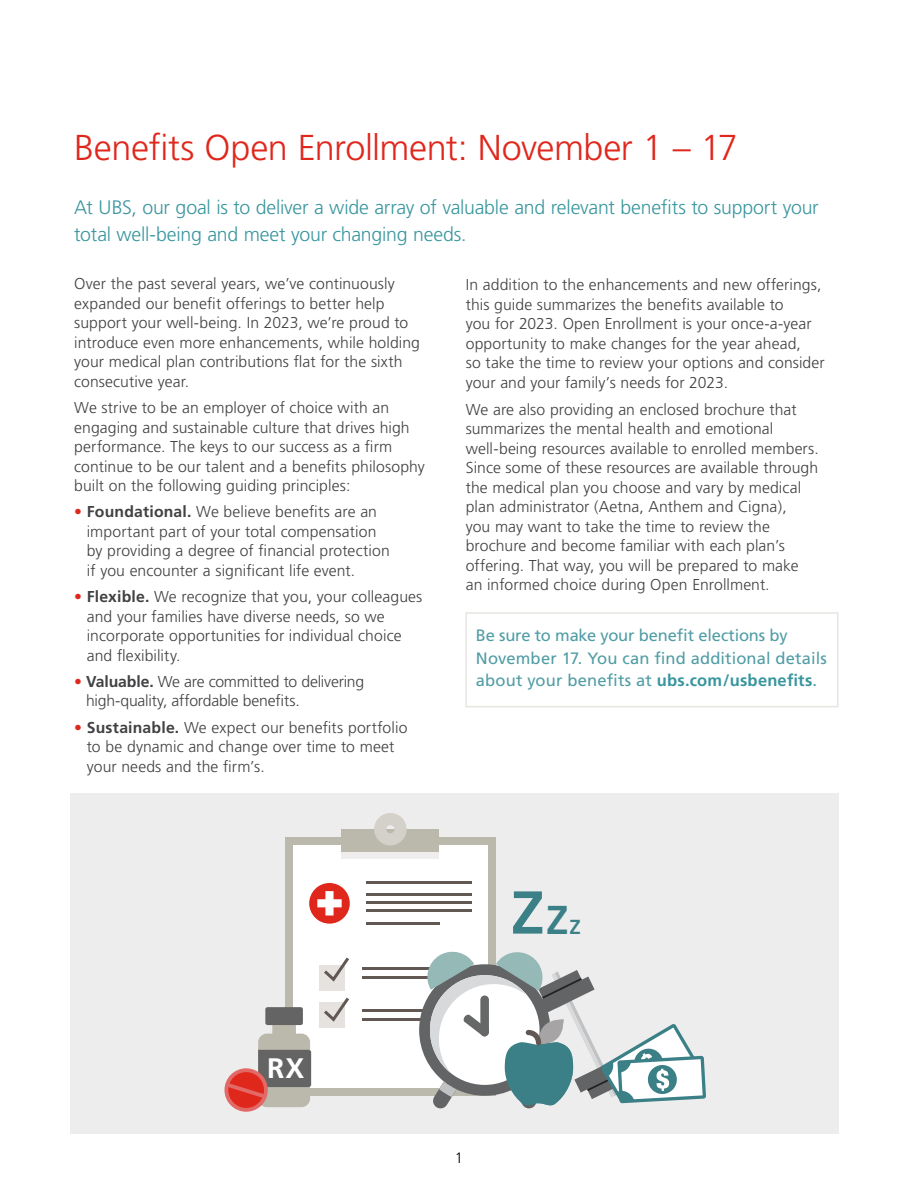
<style>
.page{position:relative;width:918px;height:1188px;background:#fff}
.page>*{position:absolute;margin:0;border:0;box-sizing:border-box;transform-origin:0 0}
.t1{font:700 60.45px "Frutiger";color:#3b8086}
.t2{font:300 36px "Frutiger";letter-spacing:-.015em;color:#df271c}
.t3{font:700 28.2px "Frutiger";color:#fff}
.t4{font:300 19.5px/27px "Frutiger";letter-spacing:-.01em;color:#39969e}
.t5{font:16.5px/22.5px "Frutiger";letter-spacing:.005em;color:#519da5}
.t6{font:300 15.75px/19.5px "Frutiger";letter-spacing:.005em;color:#414042}
.t7{font:300 15.75px/19.5px "Frutiger";letter-spacing:-.015em;color:#414042}
.t8{font:300 15px "Frutiger";color:#000}
.s1{color:#df271c}
.s2{font-weight:700}
.s3{font-weight:700;color:#39969e}
.s4{color:#39969e}
.s5{font-size:40.35px}
.s6{font-size:20.4px}
</style>
<div class="page">
<div style="left:70px;top:794px;width:768px;height:340px;background:#ededee"></div>
<div style="left:285px;top:838px;width:211px;height:258px;background:#bbb8ac"></div>
<div style="left:293px;top:846px;width:195px;height:242px;background:#fff"></div>
<div style="left:342px;top:829px;width:97px;height:25px;background:#bbb8ac"></div>
<div style="left:342px;top:853px;width:97px;height:6px;background:#efeded"></div>
<svg style="left:374px;top:813px;width:33px;height:32px"></svg>
<div style="left:309px;top:883px;width:41px;height:41px;background:#df271c;border-radius:50%"></div>
<svg style="left:317px;top:891px;width:25px;height:25px"></svg>
<hr style="left:366px;top:882px;width:105px;height:2px;background:#625853">
<hr style="left:366px;top:893px;width:105px;height:3px;background:#625853">
<hr style="left:366px;top:902px;width:105px;height:2px;background:#625853">
<hr style="left:366px;top:910px;width:105px;height:2px;background:#625853">
<hr style="left:366px;top:923px;width:73px;height:2px;background:#625853">
<div style="left:319px;top:965px;width:26px;height:26px;background:#e5e2e0"></div>
<div style="left:319px;top:1002px;width:26px;height:26px;background:#e5e2e0"></div>
<hr style="left:362px;top:968px;width:106px;height:2px;background:#625853">
<hr style="left:362px;top:1009px;width:106px;height:2px;background:#625853">
<hr style="left:362px;top:977px;width:106px;height:2px;background:#625853">
<hr style="left:362px;top:1018px;width:106px;height:2px;background:#625853">
<svg style="left:324px;top:957px;width:25px;height:25px"></svg>
<svg style="left:324px;top:997px;width:25px;height:25px"></svg>
<div style="left:265px;top:1007px;width:38px;height:18px;background:#646464;border-radius:2px"></div>
<svg style="left:224px;top:1025px;width:87px;height:87px"></svg>
<svg style="left:419px;top:951px;width:287px;height:157px"></svg>
<div style="left:465px;top:612px;width:373px;height:95px;border:2px solid #e7e5e0"></div>
<p class="t2" style="left:74px;top:128px;width:665px">Benefits Open Enrollment: November 1 – 17</p>
<p class="t4" style="left:74px;top:195px;width:746px">At UBS, our goal is to deliver a wide array of valuable and relevant benefits to support your total well-being and meet your changing needs.</p>
<p class="t6" style="left:74px;top:274px;width:347px">Over the past several years, we’ve continuously expanded our benefit offerings to better help support your well-being. In 2023, we’re proud to introduce even more enhancements, while holding your medical plan contributions flat for the sixth consecutive year.</p>
<p class="t6" style="left:74px;top:398px;width:352px">We strive to be an employer of choice with an engaging and sustainable culture that drives high performance. The keys to our success as a firm continue to be our talent and a benefits philosophy built on the following guiding principles:</p>
<p class="t6" style="left:87px;top:502px;width:305px;text-indent:-13px"><span class="s1">•</span> <span class="s2">Foundational.</span> We believe benefits are an important part of your total compensation by providing a degree of financial protection if you encounter a significant life event.</p>
<p class="t6" style="left:87px;top:587px;width:337px;text-indent:-13px"><span class="s1">•</span> <span class="s2">Flexible.</span> We recognize that you, your colleagues and your families have diverse needs, so we incorporate opportunities for individual choice and flexibility.</p>
<p class="t7" style="left:86px;top:672px;width:279px;text-indent:-12px"><span class="s1">•</span> <span class="s2">Valuable.</span> We are committed to delivering high-quality, affordable benefits.</p>
<p class="t6" style="left:87px;top:718px;width:322px;text-indent:-13px"><span class="s1">•</span> <span class="s2">Sustainable.</span> We expect our benefits portfolio to be dynamic and change over time to meet your needs and the firm’s.</p>
<p class="t6" style="left:466px;top:275px;width:361px">In addition to the enhancements and new offerings, this guide summarizes the benefits available to<br>you for 2023. Open Enrollment is your once-a-year opportunity to make changes for the year ahead,<br>so take the time to review your options and consider your and your family’s needs for 2023.</p>
<p class="t6" style="left:466px;top:400px;width:355px">We are also providing an enclosed brochure that summarizes the mental health and emotional well-being resources available to enrolled members.<br>Since some of these resources are available through the medical plan you choose and vary by medical plan administrator (Aetna, Anthem and Cigna),<br>you may want to take the time to review the brochure and become familiar with each plan’s offering. That way, you will be prepared to make an informed choice during Open Enrollment.</p>
<p class="t5" style="left:476px;top:624px;width:353px">Be sure to make your benefit elections by<br>November 17. You can find additional details about your benefits at <span class="s3">ubs.com/usbenefits</span><span class="s4">.</span></p>
<p class="t3" style="left:267px;top:1052px;width:39px">RX</p>
<p class="t1" style="left:511px;top:877px;width:71px">Z<span class="s5">Z</span><span class="s6">Z</span></p>
<p class="t8" style="left:455px;top:1150px;width:10px">1</p>
</div>
